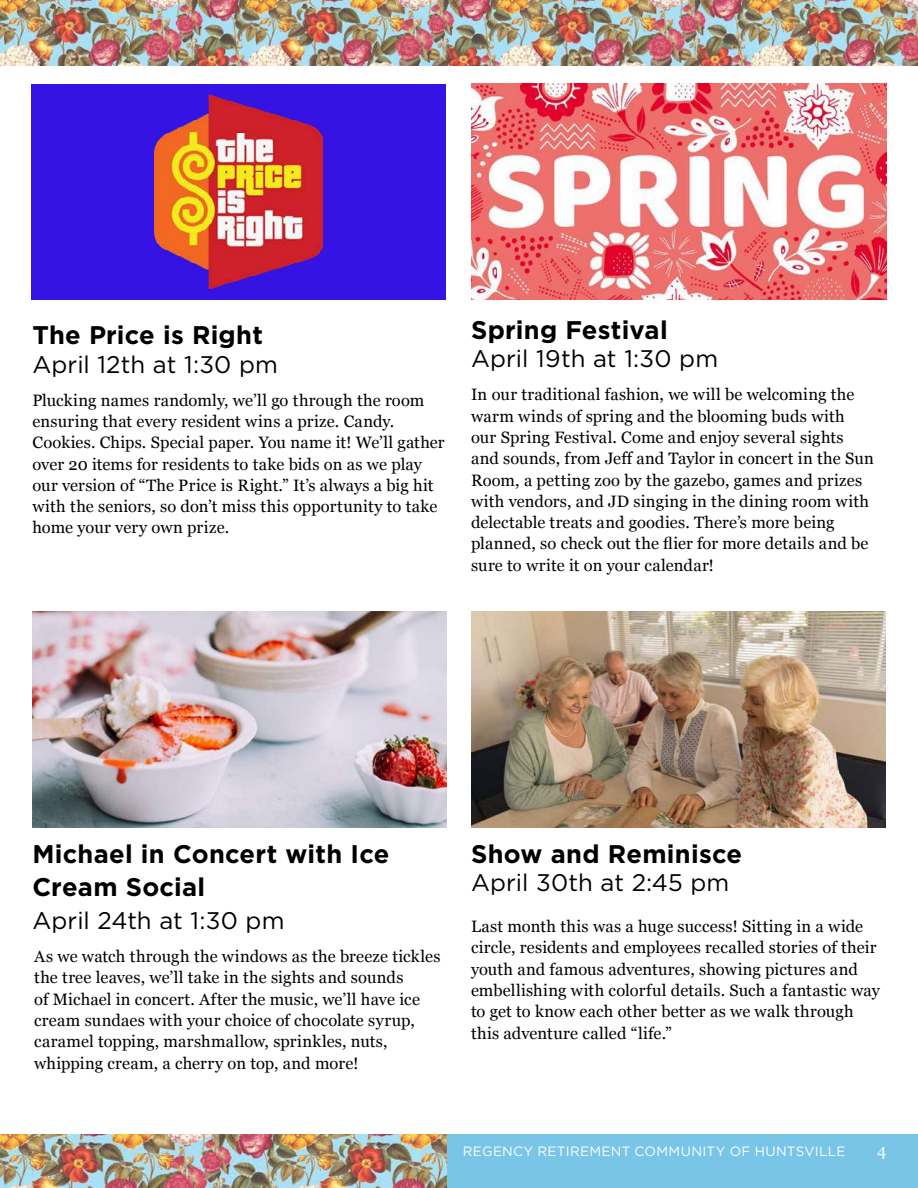
<style>
.page{position:relative;width:918px;height:1188px;background:#fff}
.page>*{position:absolute;margin:0;border:0;box-sizing:border-box;transform-origin:0 0}
.t1{font:700 25.5px/33px "Gotham";letter-spacing:.01em;color:#000}
.t2{font:24px "Gotham";letter-spacing:.005em;color:#000}
.t3{font:16.5px/21.3px "Georgia";letter-spacing:.01em;color:#000}
.t4{font:16.5px "Georgia";color:#fff}
.t5{font:13.5px "Gotham";letter-spacing:.025em;color:#fff}
</style>
<div class="page">
<img style="left:0;top:1135px;width:447px;height:53px">
<div style="left:447px;top:1135px;width:471px;height:53px;background:#78c5e7"></div>
<img style="left:0;top:0;width:918px;height:65px">
<img style="left:471px;top:84px;width:416px;height:216px">
<img style="left:32px;top:611px;width:415px;height:216px">
<img style="left:471px;top:611px;width:414px;height:216px">
<div style="left:32px;top:84px;width:414px;height:216px;background:#3514e3"></div>
<img style="left:155px;top:95px;width:168px;height:194px">
<h1 class="t1" style="left:32px;top:318px;width:232px">The Price is Right</h1>
<h2 class="t2" style="left:32px;top:349px;width:247px">April 12th at 1:30 pm</h2>
<p class="t3" style="left:32px;top:389px;width:414px">Plucking names randomly, we’ll go through the room ensuring that every resident wins a prize. Candy.<br>Cookies. Chips. Special paper. You name it! We’ll gather over 20 items for residents to take bids on as we play our version of “The Price is Right.” It’s always a big hit with the seniors, so don’t miss this opportunity to take home your very own prize.</p>
<h1 class="t1" style="left:471px;top:313px;width:198px">Spring Festival</h1>
<h2 class="t2" style="left:471px;top:344px;width:249px">April 19th at 1:30 pm</h2>
<p class="t3" style="left:471px;top:383px;width:405px">In our traditional fashion, we will be welcoming the warm winds of spring and the blooming buds with our Spring Festival. Come and enjoy several sights and sounds, from Jeff and Taylor in concert in the Sun Room, a petting zoo by the gazebo, games and prizes with vendors, and JD singing in the dining room with delectable treats and goodies. There’s more being planned, so check out the flier for more details and be sure to write it on your calendar!</p>
<h1 class="t1" style="left:32px;top:837px;width:359px">Michael in Concert with Ice<br>Cream Social</h1>
<h2 class="t2" style="left:32px;top:905px;width:254px">April 24th at 1:30 pm</h2>
<p class="t3" style="left:471px;top:915px;width:410px">Last month this was a huge success! Sitting in a wide circle, residents and employees recalled stories of their youth and famous adventures, showing pictures and embellishing with colorful details. Such a fantastic way to get to know each other better as we walk through this adventure called “life.”</p>
<h1 class="t1" style="left:471px;top:837px;width:273px">Show and Reminisce</h1>
<h2 class="t2" style="left:471px;top:867px;width:260px">April 30th at 2:45 pm</h2>
<p class="t3" style="left:34px;top:945px;width:408px">As we watch through the windows as the breeze tickles the tree leaves, we’ll take in the sights and sounds<br>of Michael in concert. After the music, we’ll have ice cream sundaes with your choice of chocolate syrup, caramel topping, marshmallow, sprinkles, nuts, whipping cream, a cherry on top, and more!</p>
<p class="t5" style="left:463px;top:1143px;width:384px">REGENCY RETIREMENT COMMUNITY OF HUNTSVILLE</p>
<p class="t4" style="left:877px;top:1138px;width:11px">4</p>
</div>
